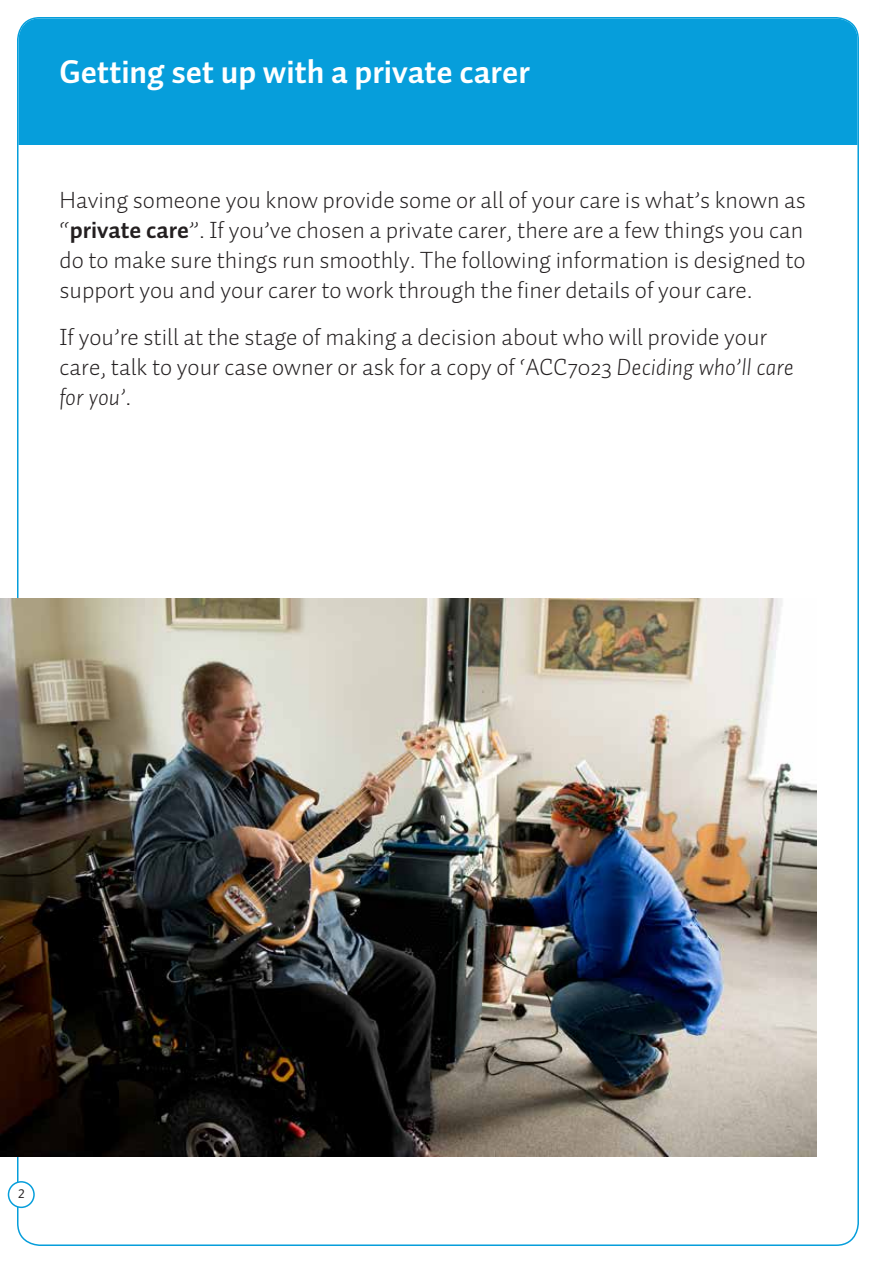
<style>
.page{position:relative;width:893px;height:1263px;background:#fff}
.page>*{position:absolute;margin:0;border:0;box-sizing:border-box;transform-origin:0 0}
.t1{font:700 33px "Auto 1";color:#fff}
.t2{font:300 24px/30px "Auto 1";color:#231f20;text-align:justify}
.t3{font:12.75px "Auto 1 Regular LF";color:#231f20}
.s1{font-weight:700}
.s2{font-style:italic}
</style>
<div class="page">
<div style="left:19px;top:19px;width:838px;height:126px;background:#069edb"></div>
<div style="left:8px;top:1181px;width:27px;height:27px;border:2px solid #069edb;border-radius:50%"></div>
<img style="left:0;top:598px;width:816px;height:559px">
<h1 class="t1" style="left:60px;top:51px;width:472px">Getting set up with a private carer</h1>
<p class="t2" style="left:60px;top:185px;width:748px">Having someone you know provide some or all of your care is what’s known as “<span class="s1">private care</span>”. If you’ve chosen a private carer, there are a few things you can do to make sure things run smoothly. The following information is designed to support you and your carer to work through the finer details of your care.</p>
<p class="t2" style="left:60px;top:322px;width:736px;text-align:left">If you’re still at the stage of making a decision about who will provide your care, talk to your case owner or ask for a copy of ‘ACC7023 <span class="s2">Deciding who’ll care for you’</span>.</p>
<p class="t3" style="left:18px;top:1185px;width:8px">2</p>
</div>
